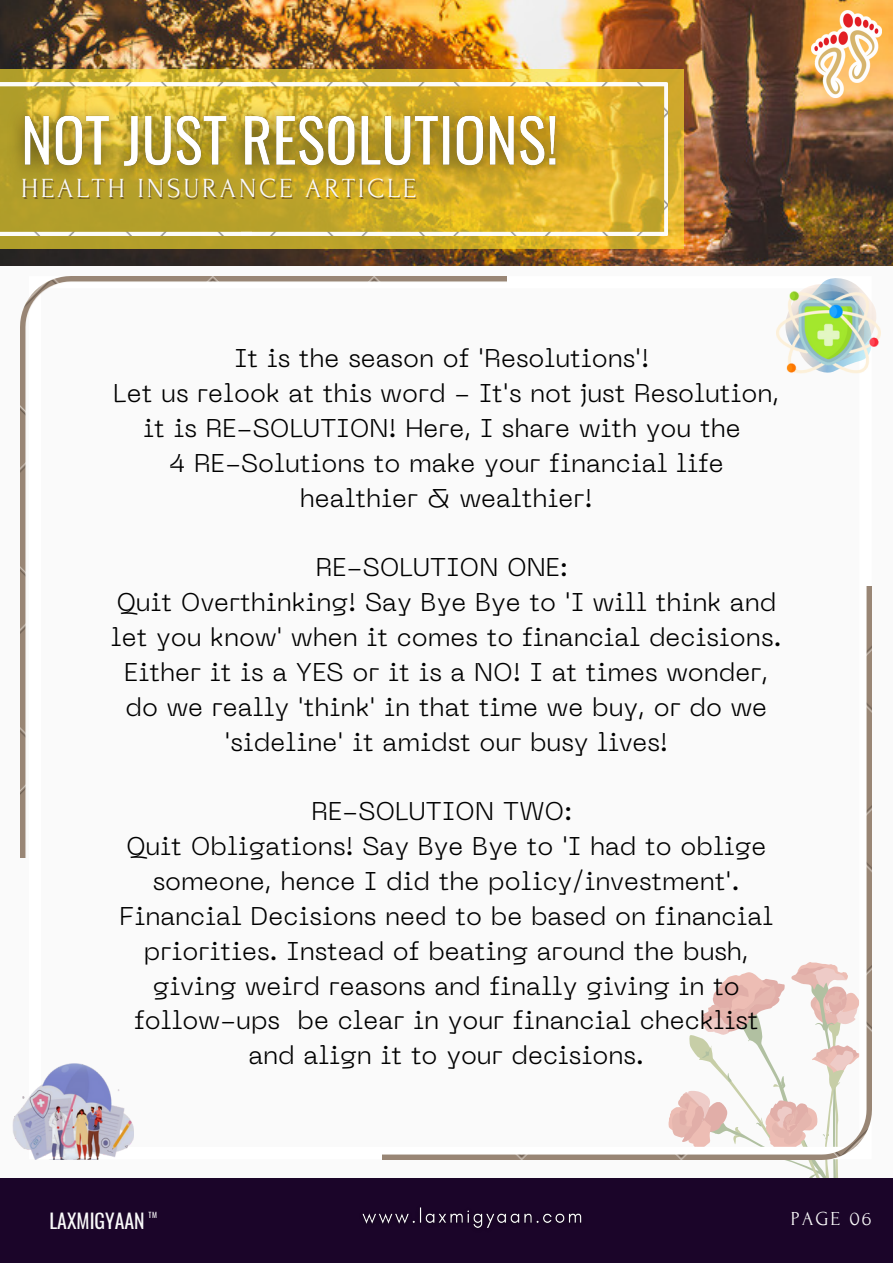
<style>
.page{position:relative;width:893px;height:1264px;background:#fff}
.page>*{position:absolute;margin:0;border:0;box-sizing:border-box;transform-origin:0 0}
.t1{font:27.6px "Forum";letter-spacing:.1em;color:#fafafa}
.t2{font:300 25.5px/34.8px "PP Neue Machina";color:#000;text-align:center}
.t3{font:19.8px "Oswald";color:#fafafa}
.t4{font:19.8px "Forum";letter-spacing:.1em;color:#fafafa}
.t5{font:7.5px "Oswald";color:#fff}
</style>
<div class="page">
<div style="left:0;top:0;width:892px;height:1262px;background:#fafafa"></div>
<svg style="left:666px;top:957px;width:206px;height:220px"></svg>
<div style="left:0;top:1177px;width:892px;height:85px;background:#1b0529"></div>
<img style="left:382px;top:586px;width:489px;height:573px">
<img style="left:776px;top:280px;width:104px;height:94px">
<img style="left:12px;top:1063px;width:122px;height:96px">
<img style="left:21px;top:276px;width:486px;height:581px">
<img style="left:0;top:0;width:892px;height:265px">
<svg style="left:0;top:69px;width:683px;height:180px;background:#cdae35"></svg>
<img style="left:251px;top:82px;width:417px;height:153px">
<img style="left:811px;top:11px;width:70px;height:86px">
<img style="left:362px;top:1207px;width:220px;height:21px">
<img style="left:0;top:71px;width:582px;height:137px">
<img style="left:0;top:82px;width:251px;height:153px">
<p class="t1" style="left:21px;top:174px;width:397px">HEALTH INSURANCE ARTICLE</p>
<p class="t2" style="left:234px;top:343px;width:417px">It is the season of 'Resolutions'!</p>
<p class="t2" style="left:113px;top:378px;width:667px">Let us relook at this word - It's not just Resolution, it is RE-SOLUTION! Here, I share with you the</p>
<p class="t2" style="left:169px;top:448px;width:556px">4 RE-Solutions to make your financial life healthier &amp; wealthier!</p>
<p class="t2" style="left:316px;top:552px;width:254px">RE-SOLUTION ONE:</p>
<p class="t2" style="left:111px;top:587px;width:672px">Quit Overthinking! Say Bye Bye to 'I will think and let you know' when it comes to financial decisions.<br>Either it is a YES or it is a NO! I at times wonder, do we really 'think' in that time we buy, or do we 'sideline' it amidst our busy lives!</p>
<p class="t2" style="left:311px;top:796px;width:262px">RE-SOLUTION TWO:</p>
<p class="t2" style="left:119px;top:831px;width:655px">Quit Obligations! Say Bye Bye to 'I had to oblige someone, hence I did the policy/investment'.<br>Financial Decisions need to be based on financial priorities. Instead of beating around the bush, giving weird reasons and finally giving in to follow-ups be clear in your financial checklist and align it to your decisions.</p>
<p class="t5" style="left:148px;top:1208px;width:10px">TM</p>
<p class="t3" style="left:49px;top:1204px;width:97px">LAXMIGYAAN</p>
<p class="t4" style="left:790px;top:1208px;width:82px">PAGE 06</p>
</div>
